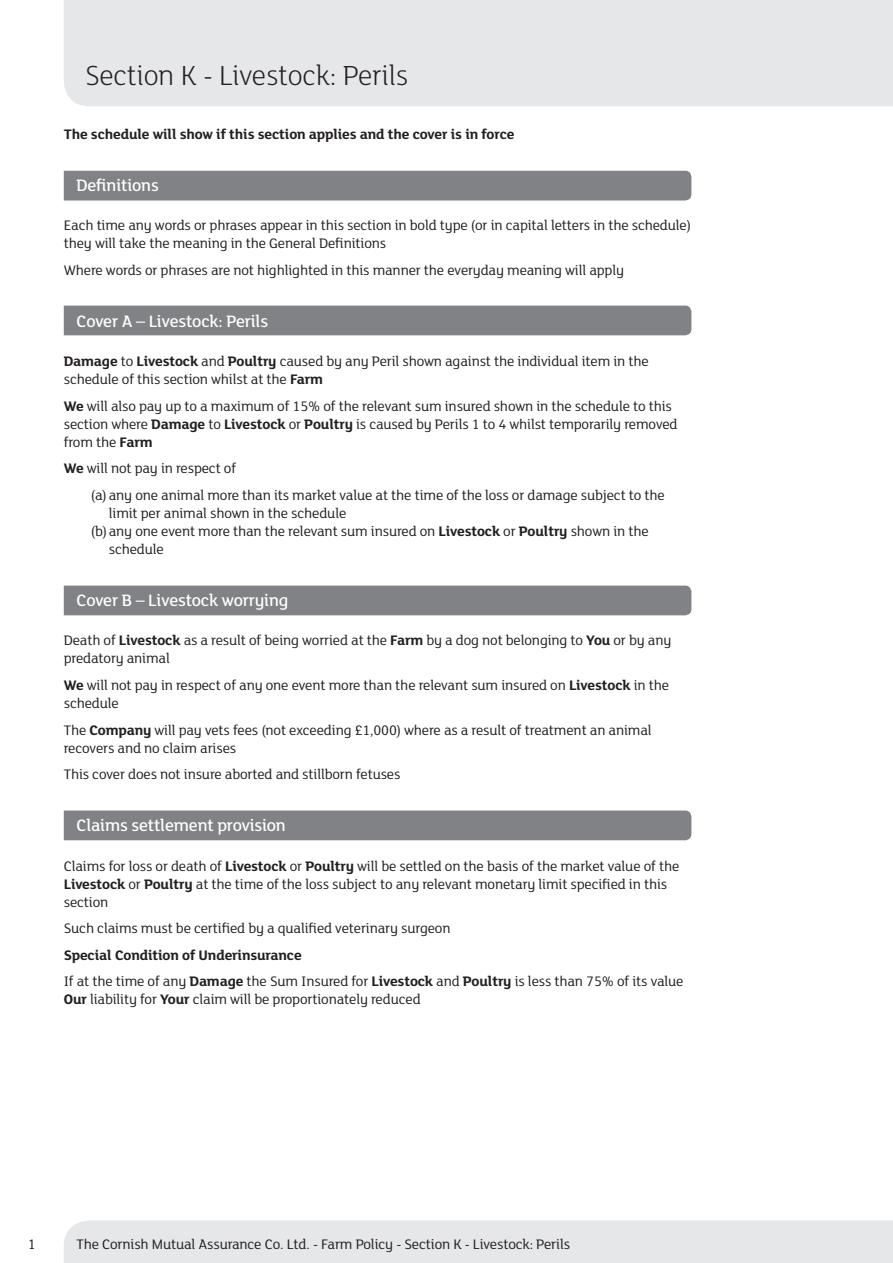
<style>
.page{position:relative;width:893px;height:1263px;background:#fff}
.page>*{position:absolute;margin:0;border:0;box-sizing:border-box;transform-origin:0 0}
.t1{font:300 30px "FS Lola";letter-spacing:-.01em;color:#231f20}
.t2{font:500 18px "FS Lola";letter-spacing:-.01em;color:#fff}
.t3{font:15px/18px "FS Lola";letter-spacing:-.01em;color:#231f20}
.t4{font:700 15px "FS Lola";letter-spacing:-.01em;color:#231f20}
.s1{font-weight:700}
</style>
<div class="page">
<div style="left:64px;top:1220px;width:829px;height:43px;background:#e6e7e9"></div>
<div style="left:64px;top:0;width:829px;height:106px;background:#e6e7e9"></div>
<div style="left:64px;top:810px;width:627px;height:30px;background:#808285"></div>
<div style="left:64px;top:586px;width:627px;height:29px;background:#808285"></div>
<div style="left:64px;top:306px;width:627px;height:29px;background:#808285"></div>
<div style="left:64px;top:171px;width:627px;height:29px;background:#808285"></div>
<h1 class="t1" style="left:85px;top:55px;width:325px">Section K - Livestock: Perils</h1>
<p class="t4" style="left:64px;top:124px;width:452px">The schedule will show if this section applies and the cover is in force</p>
<p class="t2" style="left:77px;top:174px;width:84px">Definitions</p>
<p class="t3" style="left:64px;top:216px;width:629px">Each time any words or phrases appear in this section in bold type (or in capital letters in the schedule) they will take the meaning in the General Definitions</p>
<p class="t3" style="left:64px;top:260px;width:562px">Where words or phrases are not highlighted in this manner the everyday meaning will apply</p>
<p class="t2" style="left:77px;top:310px;width:193px">Cover A – Livestock: Perils</p>
<p class="t3" style="left:64px;top:352px;width:587px"><span class="s1">Damage</span> to <span class="s1">Livestock</span> and <span class="s1">Poultry</span> caused by any Peril shown against the individual item in the schedule of this section whilst at the <span class="s1">Farm</span></p>
<p class="t3" style="left:64px;top:396px;width:615px"><span class="s1">We</span> will also pay up to a maximum of 15% of the relevant sum insured shown in the schedule to this section where <span class="s1">Damage</span> to <span class="s1">Livestock</span> or <span class="s1">Poultry</span> is caused by Perils 1 to 4 whilst temporarily removed from the <span class="s1">Farm</span></p>
<p class="t3" style="left:91px;top:455px;width:576px;line-height:26.5px;text-indent:-27px"><span class="s1">We</span> will not pay in respect of<br>(a) any one animal more than its market value at the time of the loss or damage subject to the</p>
<p class="t3" style="left:109px;top:503px;width:239px">limit per animal shown in the schedule</p>
<p class="t3" style="left:91px;top:521px;width:559px">(b)any one event more than the relevant sum insured on <span class="s1">Livestock</span> or <span class="s1">Poultry</span> shown in the</p>
<p class="t3" style="left:109px;top:539px;width:57px">schedule</p>
<p class="t2" style="left:77px;top:589px;width:214px">Cover B – Livestock worrying</p>
<p class="t3" style="left:64px;top:631px;width:609px">Death of <span class="s1">Livestock</span> as a result of being worried at the <span class="s1">Farm</span> by a dog not belonging to <span class="s1">You</span> or by any predatory animal</p>
<p class="t3" style="left:64px;top:675px;width:607px"><span class="s1">We</span> will not pay in respect of any one event more than the relevant sum insured on <span class="s1">Livestock</span> in the schedule</p>
<p class="t3" style="left:64px;top:720px;width:589px">The <span class="s1">Company</span> will pay vets fees (not exceeding £1,000) where as a result of treatment an animal recovers and no claim arises</p>
<p class="t3" style="left:64px;top:764px;width:338px">This cover does not insure aborted and stillborn fetuses</p>
<p class="t2" style="left:77px;top:814px;width:211px">Claims settlement provision</p>
<p class="t3" style="left:64px;top:856px;width:617px">Claims for loss or death of <span class="s1">Livestock</span> or <span class="s1">Poultry</span> will be settled on the basis of the market value of the<br><span class="s1">Livestock</span> or <span class="s1">Poultry</span> at the time of the loss subject to any relevant monetary limit specified in this section</p>
<p class="t3" style="left:64px;top:918px;width:388px">Such claims must be certified by a qualified veterinary surgeon</p>
<p class="t3" style="left:64px;top:941px;width:621px;line-height:26.5px"><span class="s1">Special Condition of Underinsurance<br></span>If at the time of any <span class="s1">Damage</span> the Sum Insured for <span class="s1">Livestock</span> and <span class="s1">Poultry</span> is less than 75% of its value</p>
<p class="t3" style="left:64px;top:989px;width:358px"><span class="s1">Our</span> liability for <span class="s1">Your</span> claim will be proportionately reduced</p>
<p class="t3" style="left:28px;top:1234px;width:9px">1</p>
<p class="t3" style="left:77px;top:1234px;width:495px">The Cornish Mutual Assurance Co. Ltd. - Farm Policy - Section K - Livestock: Perils</p>
</div>
